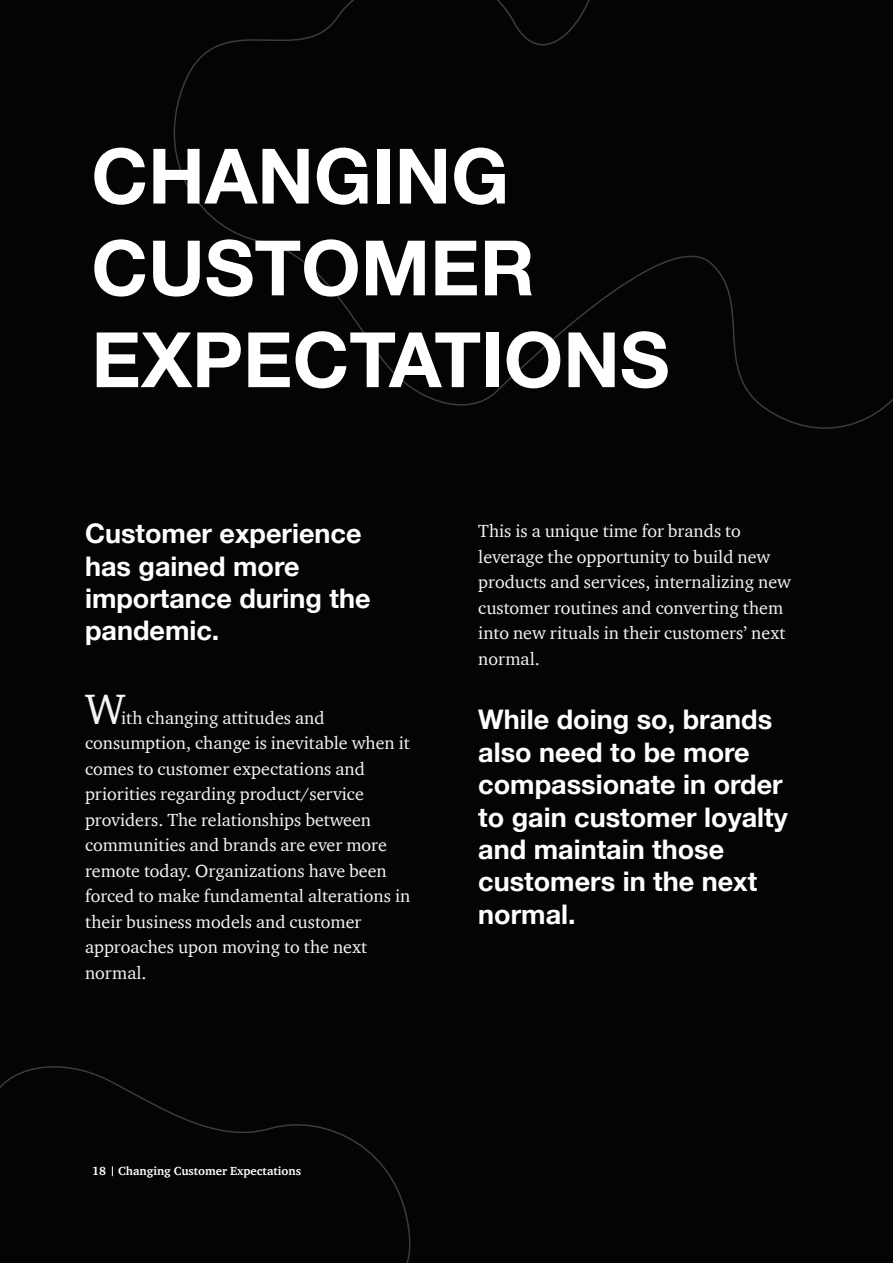
<style>
.page{position:relative;width:893px;height:1263px;background:#040503}
.page>*{position:absolute;margin:0;border:0;box-sizing:border-box;transform-origin:0 0}
.t1{font:700 76.5px/91.8px "Helvetica Neue";color:#fff}
.t2{font:43.5px "ITC Charter Com";color:#f3f5f5}
.t3{font:700 27px/32.4px "Helvetica Neue";color:#fff}
.t4{font:18px/25.5px "ITC Charter Com";color:#f3f5f5}
.t5{font:700 12px "ITC Charter Com";color:#fff}
</style>
<div class="page">
<svg style="left:174px;top:0;width:719px;height:429px"></svg>
<svg style="left:0;top:1066px;width:410px;height:197px"></svg>
<h1 class="t1" style="left:91px;top:132px;width:580px">CHANGING<br>CUSTOMER<br>EXPECTATIONS</h1>
<h3 class="t3" style="left:85px;top:518px;width:287px">Customer experience has gained more importance during the pandemic.</h3>
<h2 class="t2" style="left:85px;top:682px;width:42px">W</h2>
<p class="t4" style="left:85px;top:705px;width:327px;text-indent:36px">ith changing attitudes and consumption, change is inevitable when it comes to customer expectations and priorities regarding product/service providers. The relationships between communities and brands are ever more remote today. Organizations have been forced to make fundamental alterations in their business models and customer approaches upon moving to the next normal.</p>
<p class="t4" style="left:478px;top:518px;width:314px">This is a unique time for brands to leverage the opportunity to build new products and services, internalizing new customer routines and converting them into new rituals in their customers’ next normal.</p>
<h3 class="t3" style="left:478px;top:704px;width:311px">While doing so, brands also need to be more compassionate in order to gain customer loyalty and maintain those customers in the next normal.</h3>
<p class="t5" style="left:92px;top:1164px;width:210px">18 Changing Customer Expectations</p>
</div>
